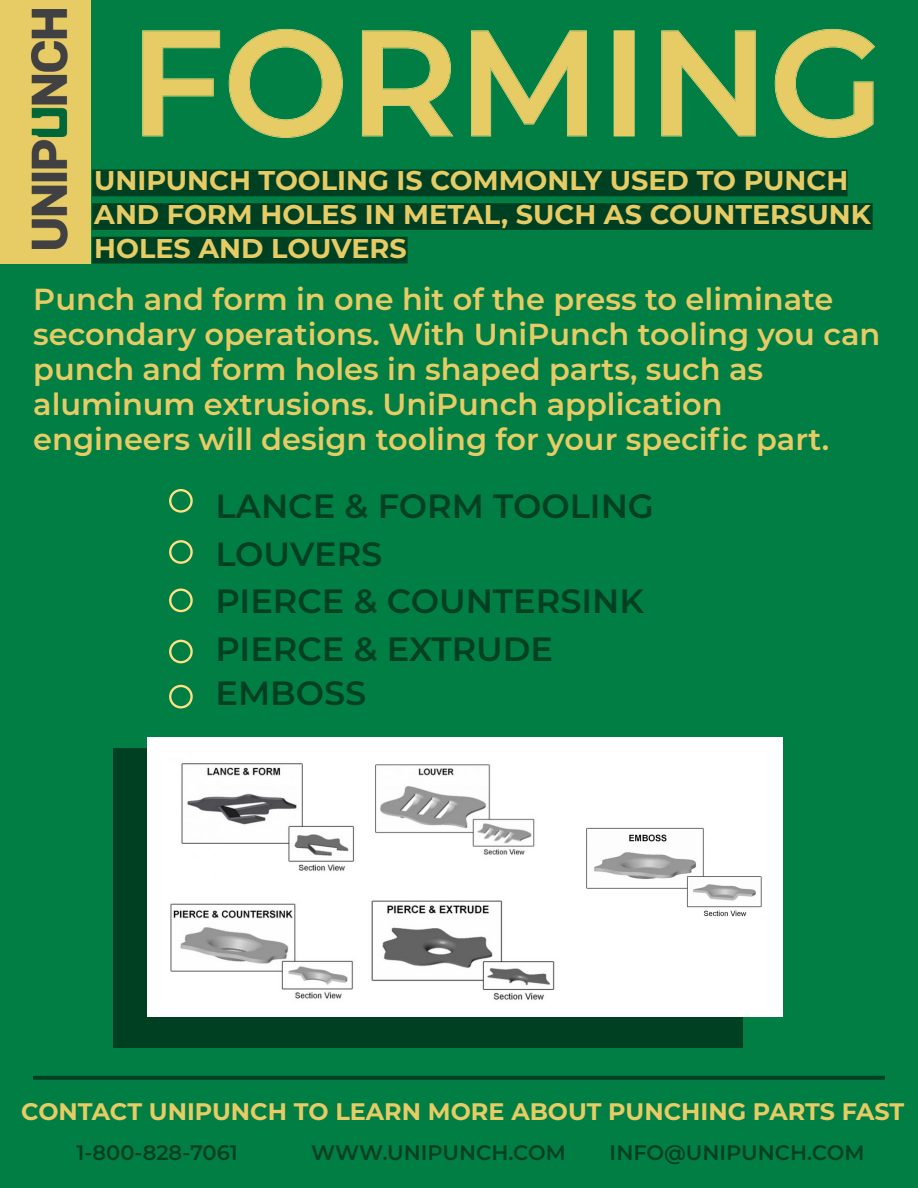
<style>
.page{position:relative;width:918px;height:1188px;background:#007e44}
.page>*{position:absolute;margin:0;border:0;box-sizing:border-box;transform-origin:0 0}
.t1{font:600 149.25px "Montserrat";color:#e7cb65}
.t2{font:600 33.6px/48px "Montserrat";color:#004022}
.t3{font:600 30.45px/35px "Montserrat";color:#e7cb65}
.t4{font:700 27.15px/33.6px "Montserrat";color:#e7cb65}
.t5{font:700 23.85px "Montserrat";color:#e7cb65}
.t6{font:600 21px "Montserrat";color:#004022}
</style>
<div class="page">
<div style="left:0;top:0;width:91px;height:264px;background:#e7cb65"></div>
<img style="left:31px;top:9px;width:37px;height:239px">
<svg style="left:142px;top:29px;width:733px;height:109px"></svg>
<svg style="left:33px;top:1076px;width:852px;height:4px;background:#004323"></svg>
<svg style="left:92px;top:170px;width:780px;height:94px;fill:#004022"></svg>
<div style="left:169px;top:489px;width:24px;height:24px;border:2px solid #ffe184;border-radius:50%"></div>
<div style="left:169px;top:540px;width:24px;height:24px;border:2px solid #ffe184;border-radius:50%"></div>
<div style="left:169px;top:589px;width:24px;height:23px;border:2px solid #ffe184;border-radius:50%"></div>
<div style="left:169px;top:640px;width:24px;height:23px;border:2px solid #ffe184;border-radius:50%"></div>
<div style="left:169px;top:685px;width:24px;height:23px;border:2px solid #ffe184;border-radius:50%"></div>
<div style="left:113px;top:748px;width:630px;height:300px;background:#004022"></div>
<div style="left:147px;top:737px;width:635px;height:279px;background:#fff"></div>
<img style="left:181px;top:763px;width:354px;height:108px">
<img style="left:170px;top:900px;width:385px;height:100px">
<img style="left:586px;top:827px;width:176px;height:90px">
<h1 class="t1" style="left:129px;top:-23px;width:757px">FORMING</h1>
<p class="t4" style="left:94px;top:163px;width:778px">UNIPUNCH TOOLING IS COMMONLY USED TO PUNCH<br>AND FORM HOLES IN METAL, SUCH AS COUNTERSUNK<br>HOLES AND LOUVERS</p>
<p class="t3" style="left:33px;top:281px;width:848px">Punch and form in one hit of the press to eliminate secondary operations. With UniPunch tooling you can punch and form holes in shaped parts, such as aluminum extrusions. UniPunch application engineers will design tooling for your specific part.</p>
<p class="t2" style="left:215px;top:480px;width:440px">LANCE &amp; FORM TOOLING<br>LOUVERS<br>PIERCE &amp; COUNTERSINK<br>PIERCE &amp; EXTRUDE</p>
<p class="t2" style="left:215px;top:667px;width:152px">EMBOSS</p>
<p class="t5" style="left:21px;top:1094px;width:884px">CONTACT UNIPUNCH TO LEARN MORE ABOUT PUNCHING PARTS FAST</p>
<p class="t6" style="left:76px;top:1138px;width:163px">1-800-828-7061</p>
<p class="t6" style="left:311px;top:1138px;width:256px">WWW.UNIPUNCH.COM</p>
<p class="t6" style="left:609px;top:1138px;width:256px">INFO@UNIPUNCH.COM</p>
</div>
